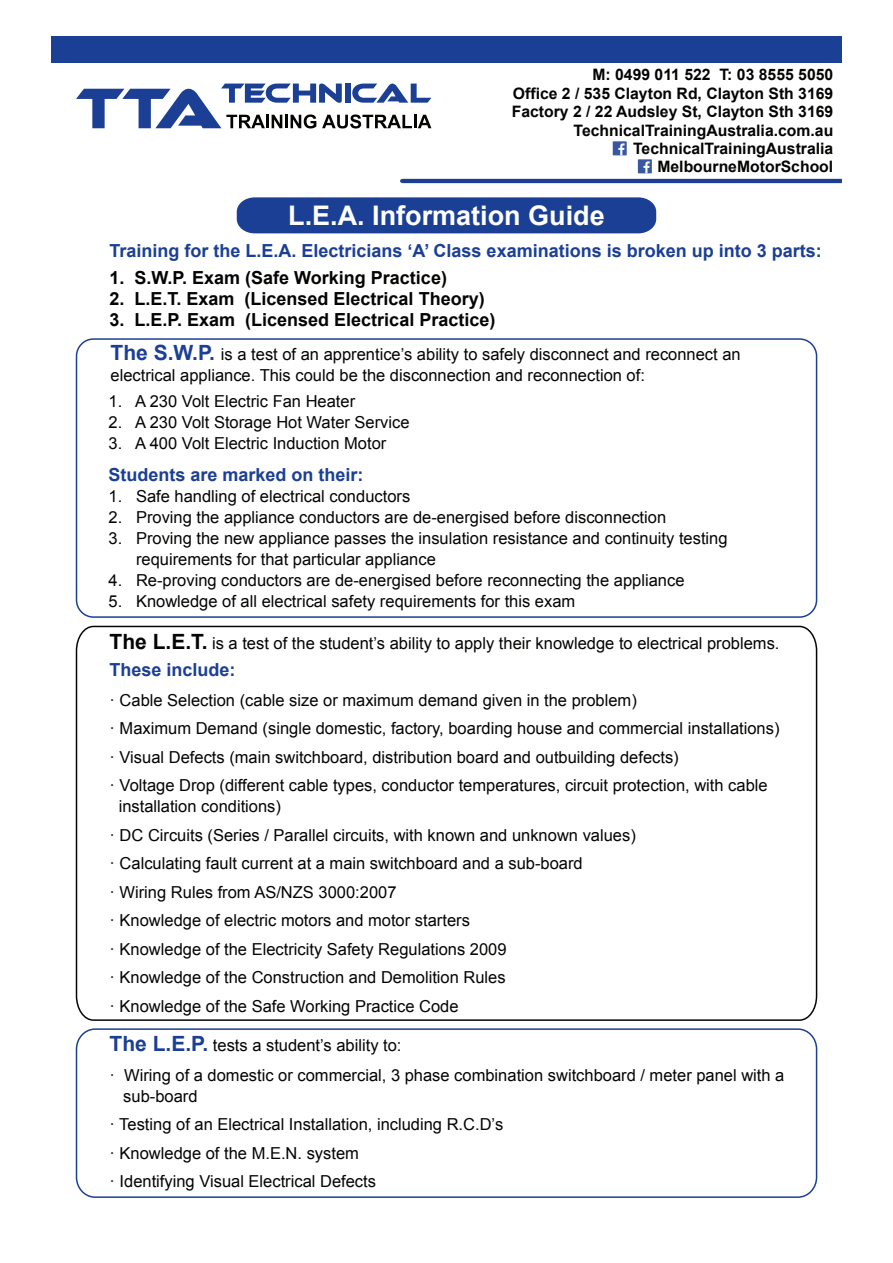
<style>
.page{position:relative;width:893px;height:1263px;background:#fff}
.page>*{position:absolute;margin:0;border:0;box-sizing:border-box;transform-origin:0 0}
.t1{font:700 27px "Arial";color:#fff}
.t2{font:700 18px "Arial";color:#1b3f94}
.t3{font:700 18px "Arial";color:#040503}
.t4{font:16.5px/28.5px "Arial";color:#040503}
.t5{font:700 15.75px/18.3px "Arial";color:#040503;text-align:right}
.s1{font-weight:700;font-size:21px;color:#1b3f94}
.s2{font-weight:700;font-size:21px}
</style>
<div class="page">
<div style="left:237px;top:197px;width:419px;height:36px;background:#1b3f94"></div>
<div style="left:76px;top:338px;width:741px;height:280px;border:2px solid #1b3f94;border-radius:17px"></div>
<svg style="left:75px;top:625px;width:743px;height:396px"></svg>
<div style="left:76px;top:1028px;width:741px;height:170px;border:2px solid #1b3f94;border-radius:19px"></div>
<div style="left:51px;top:36px;width:791px;height:26px;background:#1b3f94"></div>
<svg style="left:76px;top:83px;width:355px;height:46px"></svg>
<div style="left:638px;top:159px;width:14px;height:14px;background:#3859a0"></div>
<svg style="left:643px;top:161px;width:7px;height:12px"></svg>
<hr style="left:400px;top:179px;width:442px;height:4px;background:#1b3f94">
<div style="left:613px;top:141px;width:14px;height:14px;background:#3859a0"></div>
<svg style="left:618px;top:143px;width:7px;height:12px"></svg>
<p class="t5" style="left:512px;top:66px;width:323px">M: 0499 011 522 T: 03 8555 5050<br>Office 2 / 535 Clayton Rd, Clayton Sth 3169<br>Factory 2 / 22 Audsley St, Clayton Sth 3169<br>TechnicalTrainingAustralia.com.au TechnicalTrainingAustralia MelbourneMotorSchool</p>
<h1 class="t1" style="left:288px;top:198px;width:318px">L.E.A. Information Guide</h1>
<p class="t2" style="left:110px;top:238px;width:714px">Training for the L.E.A. Electricians ‘A’ Class examinations is broken up into 3 parts:</p>
<p class="t3" style="left:110px;top:265px;width:339px">1. S.W.P. Exam (Safe Working Practice)</p>
<p class="t3" style="left:110px;top:286px;width:377px">2. L.E.T. Exam (Licensed Electrical Theory)</p>
<p class="t3" style="left:110px;top:307px;width:387px">3. L.E.P. Exam (Licensed Electrical Practice)</p>
<p class="t4" style="left:110px;top:344px;width:632px;line-height:21px"><span class="s1">The S.W.P.</span> is a test of an apprentice’s ability to safely disconnect and reconnect an electrical appliance. This could be the disconnection and reconnection of:</p>
<p class="t4" style="left:108px;top:387px;width:248px">1. A 230 Volt Electric Fan Heater</p>
<p class="t4" style="left:108px;top:408px;width:303px">2. A 230 Volt Storage Hot Water Service</p>
<p class="t4" style="left:108px;top:429px;width:279px">3. A 400 Volt Electric Induction Motor</p>
<p class="t2" style="left:108px;top:463px;width:257px">Students are marked on their:</p>
<p class="t4" style="left:108px;top:482px;width:303px">1. Safe handling of electrical conductors</p>
<p class="t4" style="left:108px;top:503px;width:559px">2. Proving the appliance conductors are de-energised before disconnection</p>
<p class="t4" style="left:136px;top:528px;width:593px;line-height:21px;text-indent:-28px">3. Proving the new appliance passes the insulation resistance and continuity testing requirements for that particular appliance</p>
<p class="t4" style="left:108px;top:566px;width:577px">4. Re-proving conductors are de-energised before reconnecting the appliance</p>
<p class="t4" style="left:108px;top:587px;width:468px">5. Knowledge of all electrical safety requirements for this exam</p>
<p class="t4" style="left:110px;top:629px;width:671px"><span class="s2">The L.E.T.</span> is a test of the student’s ability to apply their knowledge to electrical problems.</p>
<p class="t2" style="left:110px;top:658px;width:128px">These include:</p>
<p class="t4" style="left:110px;top:686px;width:671px">· Cable Selection (cable size or maximum demand given in the problem)<br>· Maximum Demand (single domestic, factory, boarding house and commercial installations) · Visual Defects (main switchboard, distribution board and outbuilding defects)<br>· Voltage Drop (different cable types, conductor temperatures, circuit protection, with cable</p>
<p class="t4" style="left:110px;top:792px;width:528px;text-indent:9px">installation conditions)<br>· DC Circuits (Series / Parallel circuits, with known and unknown values) · Calculating fault current at a main switchboard and a sub-board<br>· Wiring Rules from AS/NZS 3000:2007<br>· Knowledge of electric motors and motor starters<br>· Knowledge of the Electricity Safety Regulations 2009<br>· Knowledge of the Construction and Demolition Rules<br>· Knowledge of the Safe Working Practice Code</p>
<p class="t4" style="left:110px;top:1030px;width:676px;line-height:30px"><span class="s1">The L.E.P.</span> tests a student’s ability to:<br>· Wiring of a domestic or commercial, 3 phase combination switchboard / meter panel with a</p>
<p class="t4" style="left:110px;top:1082px;width:395px;text-indent:14px">sub-board<br>· Testing of an Electrical Installation, including R.C.D’s · Knowledge of the M.E.N. system<br>· Identifying Visual Electrical Defects</p>
</div>
